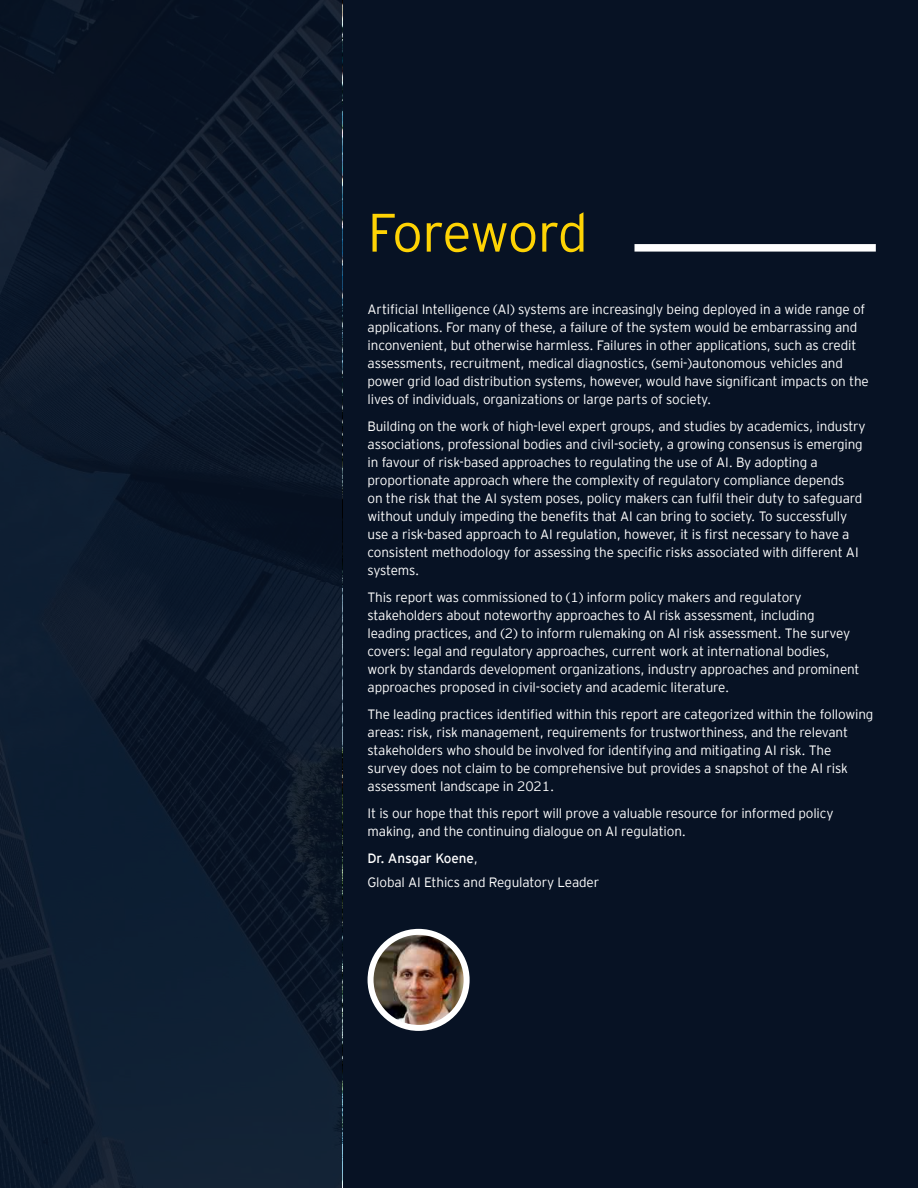
<style>
.page{position:relative;width:918px;height:1188px;background:#fff}
.page>*{position:absolute;margin:0;border:0;box-sizing:border-box;transform-origin:0 0}
.Headline{font:300 54px "EY Interstate";letter-spacing:-.03em;color:#fed304}
.Body_copy{font:300 13.5px/18px "EY Interstate";letter-spacing:-.01em;color:#fff}
.Body_copy-2{font:13.5px "EY Interstate";letter-spacing:-.01em;color:#fff}
.s1{font-weight:300}
</style>
<div class="page">
<div style="left:342px;top:0;width:576px;height:1188px;background:#071224"></div>
<div style="left:634px;top:244px;width:242px;height:8px;background:#fff"></div>
<div style="left:0;top:0;width:342px;height:1188px;background:#0c1b2d"></div>
<img style="left:371px;top:932px;width:96px;height:96px;border-radius:48px">
<div style="left:368px;top:929px;width:102px;height:102px;border:6px solid #fff;border-radius:50%"></div>
<p class="Headline" style="left:368px;top:194px;width:222px">Foreword</p>
<p class="Body_copy" style="left:368px;top:299px;width:503px">Artificial Intelligence (AI) systems are increasingly being deployed in a wide range of applications. For many of these, a failure of the system would be embarrassing and inconvenient, but otherwise harmless. Failures in other applications, such as credit assessments, recruitment, medical diagnostics, (semi-)autonomous vehicles and power grid load distribution systems, however, would have significant impacts on the lives of individuals, organizations or large parts of society.</p>
<p class="Body_copy" style="left:368px;top:416px;width:500px">Building on the work of high-level expert groups, and studies by academics, industry associations, professional bodies and civil-society, a growing consensus is emerging in favour of risk-based approaches to regulating the use of AI. By adopting a proportionate approach where the complexity of regulatory compliance depends<br>on the risk that the AI system poses, policy makers can fulfil their duty to safeguard without unduly impeding the benefits that AI can bring to society. To successfully use a risk-based approach to AI regulation, however, it is first necessary to have a consistent methodology for assessing the specific risks associated with different AI systems.</p>
<p class="Body_copy" style="left:368px;top:587px;width:494px">This report was commissioned to (1) inform policy makers and regulatory stakeholders about noteworthy approaches to AI risk assessment, including leading practices, and (2) to inform rulemaking on AI risk assessment. The survey covers: legal and regulatory approaches, current work at international bodies, work by standards development organizations, industry approaches and prominent approaches proposed in civil-society and academic literature.</p>
<p class="Body_copy" style="left:368px;top:704px;width:507px">The leading practices identified within this report are categorized within the following areas: risk, risk management, requirements for trustworthiness, and the relevant stakeholders who should be involved for identifying and mitigating AI risk. The survey does not claim to be comprehensive but provides a snapshot of the AI risk assessment landscape in 2021.</p>
<p class="Body_copy" style="left:368px;top:803px;width:467px">It is our hope that this report will prove a valuable resource for informed policy making, and the continuing dialogue on AI regulation.</p>
<p class="Body_copy-2" style="left:368px;top:848px;width:112px">Dr. Ansgar Koene<span class="s1">,</span></p>
<p class="Body_copy" style="left:368px;top:873px;width:233px">Global AI Ethics and Regulatory Leader</p>
</div>
